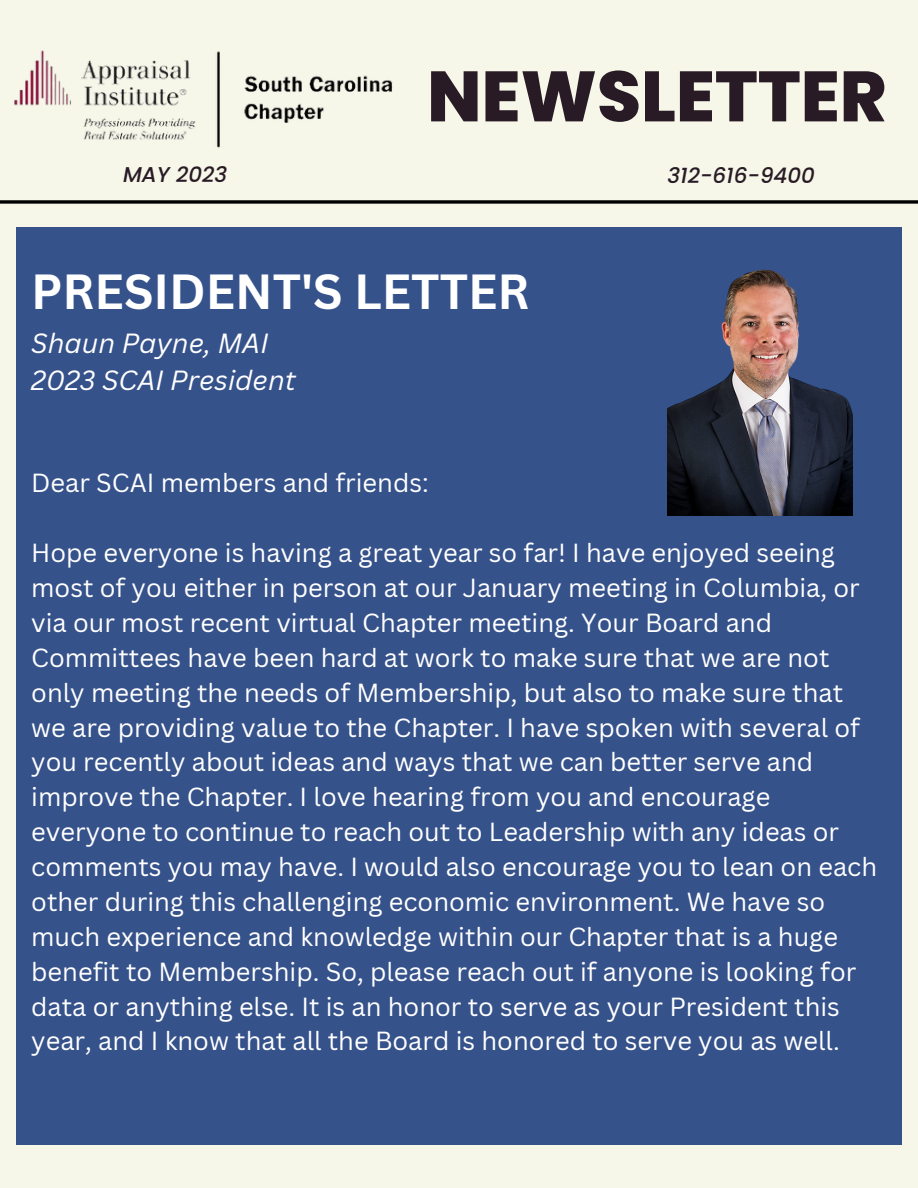
<style>
.page{position:relative;width:918px;height:1188px;background:#f6f6e9}
.page>*{position:absolute;margin:0;border:0;box-sizing:border-box;transform-origin:0 0}
.t1{font:800 71.1px "Poppins";color:#291b25}
.t2{font:700 48px "Canva Sans";color:#fff}
.t3{font:italic 27px/37.2px "Canva Sans";color:#fff}
.t4{font:25.5px/34.8px "Canva Sans";color:#fff}
.t5{font:italic 500 21.45px "Poppins";color:#291b25}
</style>
<div class="page">
<div style="left:16px;top:228px;width:886px;height:917px;background:#36528b"></div>
<svg style="left:0;top:200px;width:918px;height:4px;background:#252524"></svg>
<img style="left:14px;top:50px;width:379px;height:98px">
<img style="left:668px;top:269px;width:184px;height:247px">
<h1 class="t1" style="left:427px;top:47px;width:461px">NEWSLETTER</h1>
<p class="t5" style="left:123px;top:160px;width:106px">MAY 2023</p>
<p class="t5" style="left:668px;top:160px;width:149px">312-616-9400</p>
<h2 class="t2" style="left:31px;top:258px;width:500px">PRESIDENT'S LETTER</h2>
<p class="t3" style="left:31px;top:324px;width:266px">Shaun Payne, MAI<br>2023 SCAI President</p>
<p class="t4" style="left:31px;top:465px;width:399px">Dear SCAI members and friends:</p>
<p class="t4" style="left:31px;top:535px;width:847px">Hope everyone is having a great year so far! I have enjoyed seeing most of you either in person at our January meeting in Columbia, or via our most recent virtual Chapter meeting. Your Board and Committees have been hard at work to make sure that we are not only meeting the needs of Membership, but also to make sure that we are providing value to the Chapter. I have spoken with several of you recently about ideas and ways that we can better serve and improve the Chapter. I love hearing from you and encourage everyone to continue to reach out to Leadership with any ideas or comments you may have. I would also encourage you to lean on each other during this challenging economic environment. We have so much experience and knowledge within our Chapter that is a huge benefit to Membership. So, please reach out if anyone is looking for data or anything else. It is an honor to serve as your President this year, and I know that all the Board is honored to serve you as well.</p>
</div>
